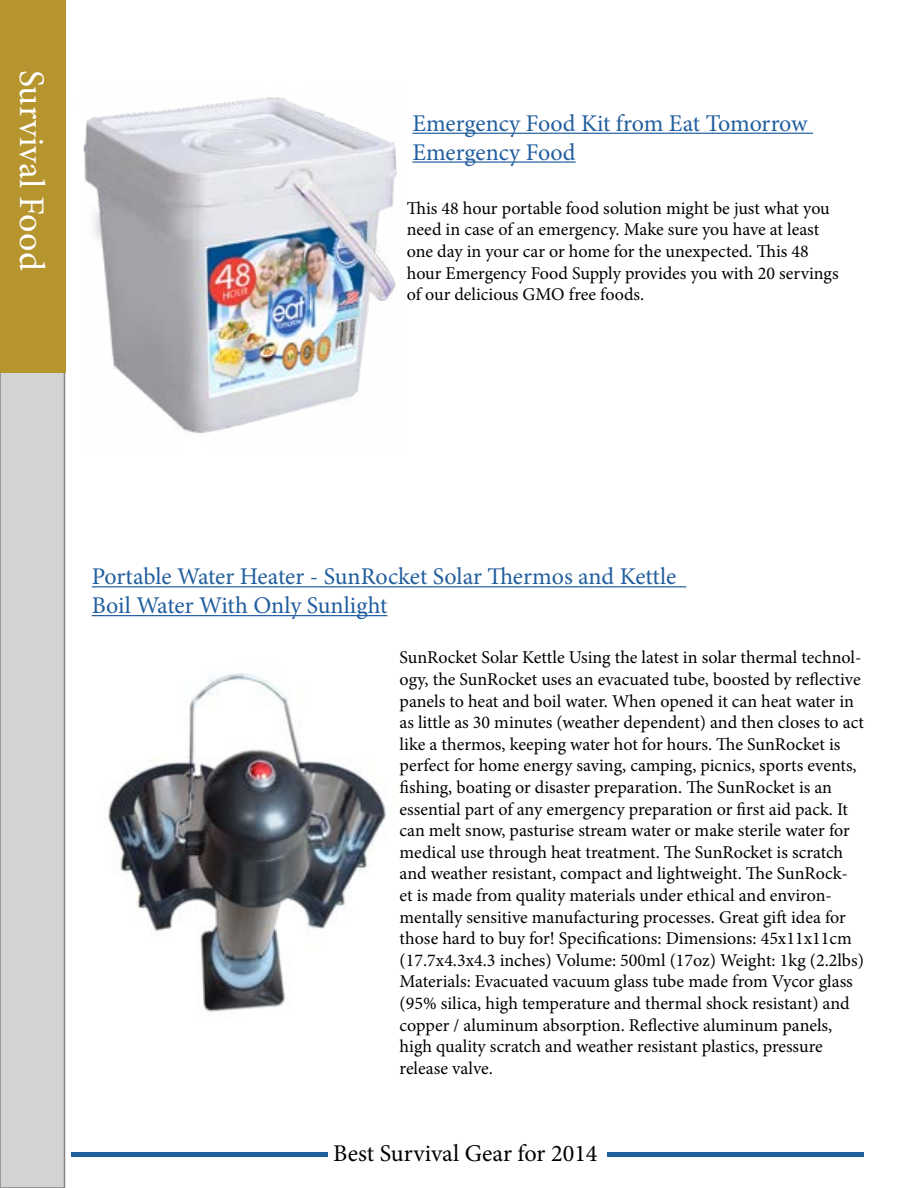
<style>
.page{position:relative;width:918px;height:1188px;background:#fff}
.page>*{position:absolute;margin:0;border:0;box-sizing:border-box;transform-origin:0 0}
.t1{font:36px "Minion Pro";letter-spacing:.005em;color:#fff}
.t2{font:24px/28.8px "Minion Pro";letter-spacing:-.005em;color:#215e9e}
.t3{font:24px "Minion Pro";color:#000}
.t4{font:18px/21.6px "Minion Pro";color:#000}
</style>
<div class="page">
<div style="left:0;top:0;width:64px;height:1188px;background:#d2d3d5"></div>
<div style="left:608px;top:1152px;width:256px;height:5px;background:#215e9e"></div>
<div style="left:71px;top:1152px;width:256px;height:5px;background:#215e9e"></div>
<div style="left:0;top:0;width:66px;height:373px;background:#b6952f"></div>
<hr style="left:92px;top:586px;width:594px;height:1px;background:#215e9e">
<hr style="left:92px;top:615px;width:295px;height:1px;background:#215e9e">
<img style="left:108px;top:673px;width:279px;height:339px">
<hr style="left:412px;top:133px;width:401px;height:1px;background:#215e9e">
<hr style="left:412px;top:161px;width:164px;height:2px;background:#215e9e">
<img style="left:83px;top:97px;width:314px;height:337px">
<h1 class="t1" style="left:56px;top:70px;width:202px;rotate:90deg">Survival Food</h1>
<h2 class="t2" style="left:412px;top:109px;width:397px">Emergency Food Kit from Eat Tomorrow<br>Emergency Food</h2>
<p class="t4" style="left:407px;top:197px;width:433px">This 48 hour portable food solution might be just what you need in case of an emergency. Make sure you have at least one day in your car or home for the unexpected. This 48 hour Emergency Food Supply provides you with 20 servings of our delicious GMO free foods.</p>
<h2 class="t2" style="left:92px;top:562px;width:586px">Portable Water Heater - SunRocket Solar Thermos and Kettle<br>Boil Water With Only Sunlight</h2>
<p class="t4" style="left:400px;top:647px;width:466px">SunRocket Solar Kettle Using the latest in solar thermal technol&shy;ogy, the SunRocket uses an evacuated tube, boosted by reflective panels to heat and boil water. When opened it can heat water in as little as 30 minutes (weather dependent) and then closes to act like a thermos, keeping water hot for hours. The SunRocket is perfect for home energy saving, camping, picnics, sports events, fishing, boating or disaster preparation. The SunRocket is an essential part of any emergency preparation or first aid pack. It can melt snow, pasturise stream water or make sterile water for medical use through heat treatment. The SunRocket is scratch and weather resistant, compact and lightweight. The SunRock&shy;et is made from quality materials under ethical and environ&shy;mentally sensitive manufacturing processes. Great gift idea for those hard to buy for! Specifications: Dimensions: 45x11x11cm (17.7x4.3x4.3 inches) Volume: 500ml (17oz) Weight: 1kg (2.2lbs)<br>Materials: Evacuated vacuum glass tube made from Vycor glass (95% silica, high temperature and thermal shock resistant) and copper / aluminum absorption. Reflective aluminum panels, high quality scratch and weather resistant plastics, pressure release valve.</p>
<h2 class="t3" style="left:333px;top:1138px;width:266px">Best Survival Gear for 2014</h2>
</div>
